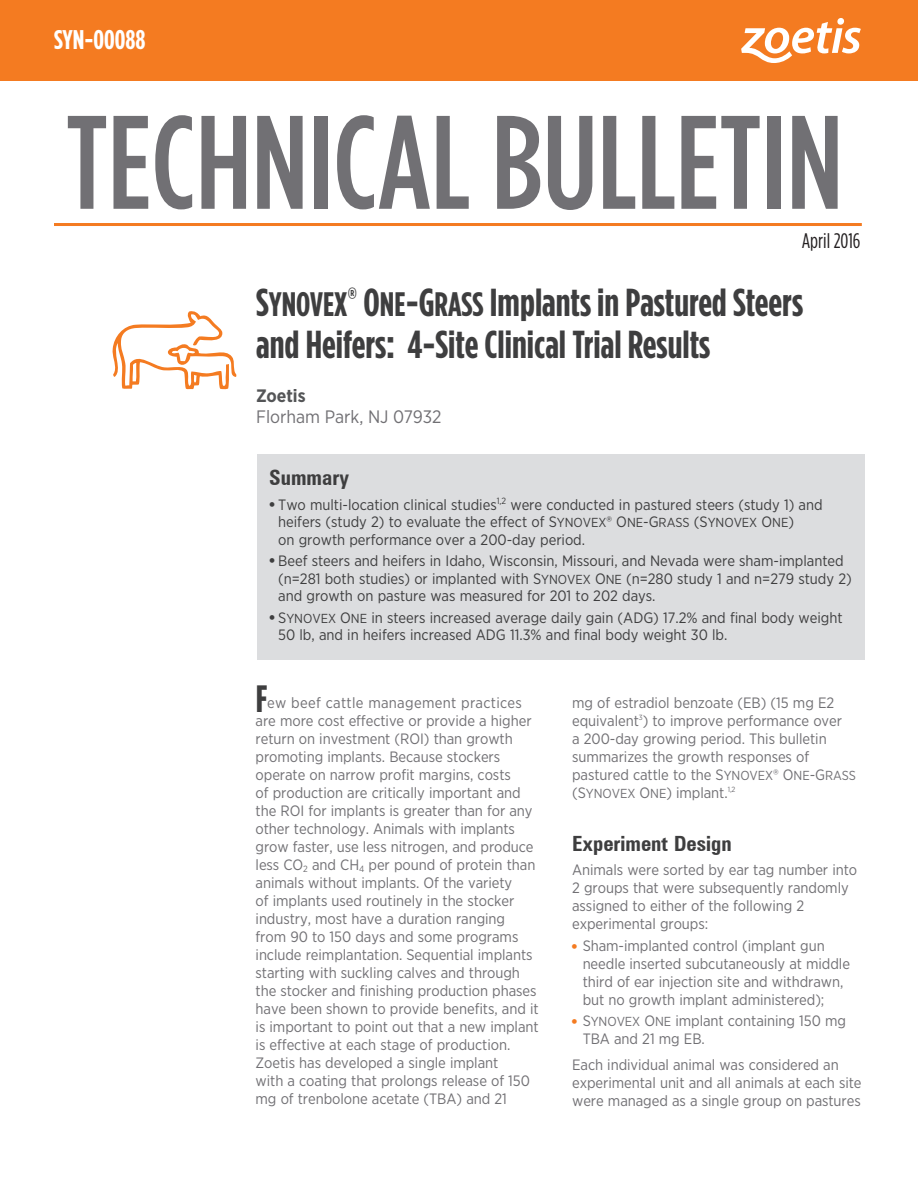
<style>
.page{position:relative;width:918px;height:1188px;background:#fff}
.page>*{position:absolute;margin:0;border:0;box-sizing:border-box;transform-origin:0 0}
.t1{font:500 132.75px "Gotham Condensed";color:#717074}
.t2{font:700 39px/42px "Gotham Condensed";color:#3e3e3f}
.t3{font:700 38.1px "Gotham Condensed";color:#3e3e3f}
.t4{font:700 27px "Gotham Condensed";color:#fff}
.t5{font:700 condensed 21px "Zurich BT";color:#3e3e3f}
.t6{font:21px "Gotham Condensed";color:#231f20}
.t7{font:18px "Gotham Narrow";color:#717074}
.t8{font:700 18px "Gotham Narrow";color:#545557}
.t9{font:15px/18px "Gotham Narrow";letter-spacing:-.005em;color:#717074}
.t10{font:15px/17.7px "Gotham Narrow";letter-spacing:-.005em;color:#3e3e3f}
.s1{font-family:"Gotham Condensed Bold SC870";font-weight:400}
.s2{font-family:"Gotham Condensed Bold SC870";font-weight:400;font-size:33.9px}
.s3{font-family:"Gotham Narrow Book SC870"}
.s4{font-family:"Gotham Narrow Book SC870";font-size:13.05px}
</style>
<div class="page">
<div style="left:257px;top:454px;width:607px;height:205px;background:#dcdddf"></div>
<div style="left:0;top:0;width:918px;height:81px;background:#f47b21"></div>
<hr style="left:54px;top:223px;width:808px;height:3px;background:#f47b21">
<div style="left:837px;top:18px;width:7px;height:7px;background:#fff;border-radius:50%"></div>
<svg style="left:741px;top:22px;width:120px;height:41px"></svg>
<svg style="left:112px;top:311px;width:125px;height:79px"></svg>
<h3 class="t4" style="left:54px;top:23px;width:93px">SYN-00088</h3>
<h1 class="t1" style="left:66px;top:85px;width:779px">TECHNICAL BULLETIN</h1>
<h3 class="t6" style="left:802px;top:229px;width:60px">April 2016</h3>
<h2 class="t2" style="left:256px;top:282px;width:548px"><span class="s1">S</span><span class="s2">YNOVEX</span><sup>®</sup> <span class="s1">O</span><span class="s2">NE</span><span class="s1">-G</span><span class="s2">RASS</span> Implants in Pastured Steers and Heifers: 4-Site Clinical Trial Results</h2>
<p class="t8" style="left:256px;top:384px;width:51px">Zoetis</p>
<p class="t7" style="left:256px;top:406px;width:187px">Florham Park, NJ 07932</p>
<h3 class="t5" style="left:269px;top:465px;width:81px">Summary</h3>
<p class="t10" style="left:278px;top:495px;width:546px">Two multi-location clinical studies<sup>1,2</sup> were conducted in pastured steers (study 1) and heifers (study 2) to evaluate the effect of <span class="s3">S</span><span class="s4">YNOVEX</span><span class="s3">® O</span><span class="s4">NE</span><span class="s3">-G</span><span class="s4">RASS</span> (<span class="s3">S</span><span class="s4">YNOVEX</span> <span class="s3">O</span><span class="s4">NE</span>)<br>on growth performance over a 200-day period.</p>
<p class="t10" style="left:278px;top:552px;width:575px">Beef steers and heifers in Idaho, Wisconsin, Missouri, and Nevada were sham-implanted (n=281 both studies) or implanted with <span class="s3">S</span><span class="s4">YNOVEX</span> <span class="s3">O</span><span class="s4">NE</span> (n=280 study 1 and n=279 study 2) and growth on pasture was measured for 201 to 202 days.</p>
<p class="t10" style="left:278px;top:608px;width:566px"><span class="s3">S</span><span class="s4">YNOVEX</span> <span class="s3">O</span><span class="s4">NE</span> in steers increased average daily gain (ADG) 17.2% and final body weight<br>50 lb, and in heifers increased ADG 11.3% and final body weight 30 lb.</p>
<h3 class="t3" style="left:256px;top:676px;width:13px">F</h3>
<p class="t9" style="left:256px;top:693px;width:285px;text-indent:11px">ew beef cattle management practices are more cost effective or provide a higher return on investment (ROI) than growth promoting implants. Because stockers operate on narrow profit margins, costs<br>of production are critically important and the ROI for implants is greater than for any other technology. Animals with implants grow faster, use less nitrogen, and produce less CO<sub>2</sub> and CH<sub>4</sub> per pound of protein than animals without implants. Of the variety<br>of implants used routinely in the stocker industry, most have a duration ranging from 90 to 150 days and some programs include reimplantation. Sequential implants starting with suckling calves and through the stocker and finishing production phases have been shown to provide benefits, and it is important to point out that a new implant is effective at each stage of production.<br>Zoetis has developed a single implant<br>with a coating that prolongs release of 150 mg of trenbolone acetate (TBA) and 21</p>
<p class="t9" style="left:572px;top:693px;width:278px">mg of estradiol benzoate (EB) (15 mg E2 equivalent<sup>3</sup>) to improve performance over a 200-day growing period. This bulletin summarizes the growth responses of pastured cattle to the <span class="s3">S</span><span class="s4">YNOVEX</span><span class="s3">® O</span><span class="s4">NE</span><span class="s3">-G</span><span class="s4">RASS </span>(<span class="s3">S</span><span class="s4">YNOVEX</span> <span class="s3">O</span><span class="s4">NE</span>) implant.<sup>1,2</sup></p>
<h3 class="t5" style="left:572px;top:831px;width:161px">Experiment Design</h3>
<p class="t9" style="left:572px;top:861px;width:287px">Animals were sorted by ear tag number into 2 groups that were subsequently randomly assigned to either of the following 2 experimental groups:</p>
<p class="t9" style="left:583px;top:936px;width:269px">Sham-implanted control (implant gun needle inserted subcutaneously at middle third of ear injection site and withdrawn, but no growth implant administered);</p>
<p class="t9" style="left:583px;top:1011px;width:265px"><span class="s3">S</span><span class="s4">YNOVEX</span> <span class="s3">O</span><span class="s4">NE</span> implant containing 150 mg<br>TBA and 21 mg EB.</p>
<p class="t9" style="left:572px;top:1056px;width:291px">Each individual animal was considered an experimental unit and all animals at each site were managed as a single group on pastures</p>
</div>
